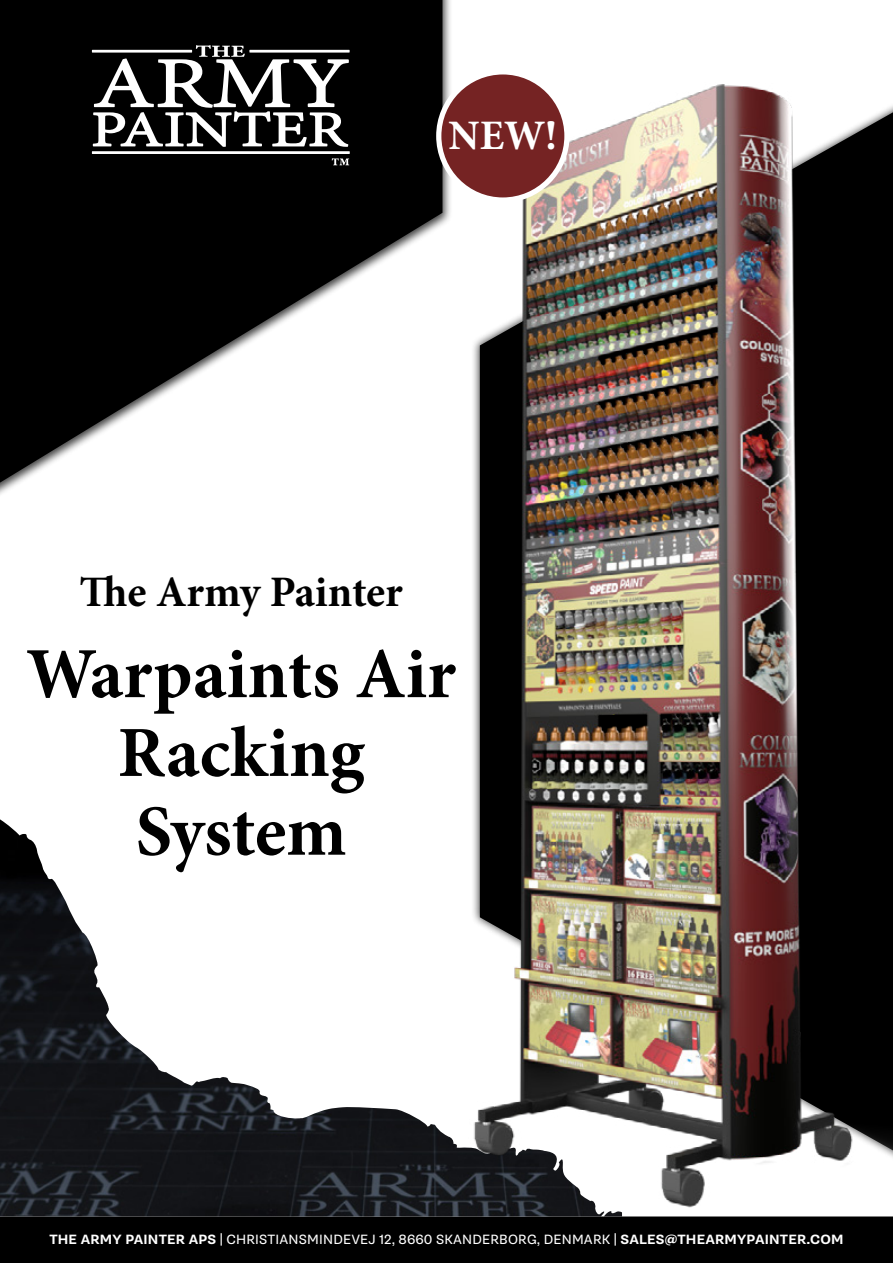
<style>
.page{position:relative;width:893px;height:1263px;background:#fff}
.page>*{position:absolute;margin:0;border:0;box-sizing:border-box;transform-origin:0 0}
.t1{font:700 72px/78.8px "Minion Pro";letter-spacing:-.005em;color:#000;text-align:center}
.t2{font:700 43.5px "Minion Pro";letter-spacing:-.005em;color:#000}
.t3{font:700 42px "Minion Pro";color:#fff}
.t4{font:13.5px "Supria Sans";letter-spacing:.015em;color:#fff}
.s1{font-weight:700}
</style>
<div class="page">
<div style="left:0;top:1216px;width:893px;height:47px;background:#000"></div>
<div style="left:0;top:0;width:453px;height:501px;background:#000;opacity:.75"></div>
<svg style="left:0;top:0;width:442px;height:483px;fill:#000"></svg>
<div style="left:857px;top:106px;width:36px;height:1051px;background:#000"></div>
<img style="left:0;top:819px;width:417px;height:397px">
<img style="left:417px;top:57px;width:440px;height:1167px">
<div style="left:439px;top:72px;width:128px;height:128px;background:#752323;border-radius:50%"></div>
<div style="left:436px;top:69px;width:134px;height:134px;border:5px solid #fff;border-radius:50%"></div>
<hr style="left:92px;top:151px;width:258px;height:3px;background:#fff">
<hr style="left:92px;top:50px;width:100px;height:3px;background:#fff">
<hr style="left:249px;top:50px;width:101px;height:3px;background:#fff">
<svg style="left:93px;top:45px;width:256px;height:102px"></svg>
<svg style="left:332px;top:158px;width:17px;height:7px"></svg>
<h3 class="t3" style="left:449px;top:106px;width:110px">NEW!</h3>
<h2 class="t2" style="left:80px;top:561px;width:325px">The Army Painter</h2>
<h1 class="t1" style="left:26px;top:634px;width:431px">Warpaints Air<br>Racking<br>System</h1>
<p class="t4" style="left:49px;top:1231px;width:796px"><span class="s1">THE ARMY PAINTER APS |</span> CHRISTIANSMINDEVEJ 12, 8660 SKANDERBORG, DENMARK <span class="s1">| SALES@THEARMYPAINTER.COM</span></p>
</div>
